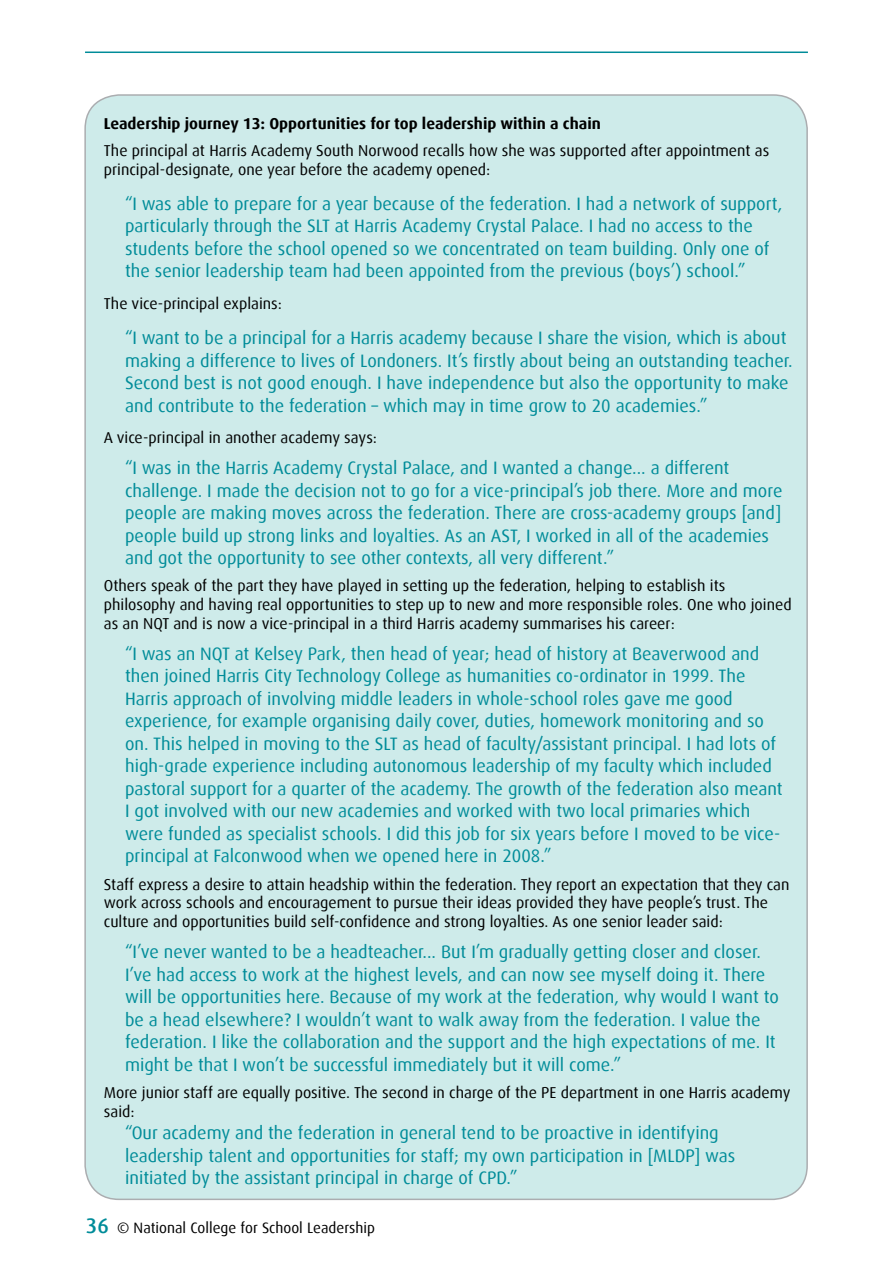
<style>
.page{position:relative;width:893px;height:1263px;background:#fff}
.page>*{position:absolute;margin:0;border:0;box-sizing:border-box;transform-origin:0 0}
.t1{font:18px/22.5px "Dax";color:#008c99}
.t2{font:15.75px/18.8px "Dax";color:#000}
.t3{font:700 15.75px "Dax";color:#000}
.t4{font:15px "Dax";color:#000}
.s1{font-weight:500;font-size:21px;color:#008c99}
</style>
<div class="page">
<hr style="left:85px;top:52px;width:723px;height:1px;background:#008c99">
<div style="left:85px;top:95px;width:722px;height:1104px;background:#ceebea;border-radius:34px"></div>
<p class="t3" style="left:104px;top:114px;width:499px">Leadership journey 13: Opportunities for top leadership within a chain</p>
<p class="t2" style="left:104px;top:141px;width:667px">The principal at Harris Academy South Norwood recalls how she was supported after appointment as principal-designate, one year before the academy opened:</p>
<p class="t1" style="left:125px;top:193px;width:659px">“I was able to prepare for a year because of the federation. I had a network of support, particularly through the SLT at Harris Academy Crystal Palace. I had no access to the students before the school opened so we concentrated on team building. Only one of the senior leadership team had been appointed from the previous (boys’) school.”</p>
<p class="t2" style="left:104px;top:294px;width:180px">The vice-principal explains:</p>
<p class="t1" style="left:125px;top:327px;width:669px">“I want to be a principal for a Harris academy because I share the vision, which is about making a difference to lives of Londoners. It’s firstly about being an outstanding teacher.<br>Second best is not good enough. I have independence but also the opportunity to make and contribute to the federation – which may in time grow to 20 academies.”</p>
<p class="t2" style="left:104px;top:428px;width:275px">A vice-principal in another academy says:</p>
<p class="t1" style="left:125px;top:457px;width:659px">“I was in the Harris Academy Crystal Palace, and I wanted a change... a different challenge. I made the decision not to go for a vice-principal’s job there. More and more people are making moves across the federation. There are cross-academy groups [and] people build up strong links and loyalties. As an AST, I worked in all of the academies and got the opportunity to see other contexts, all very different.”</p>
<p class="t2" style="left:104px;top:577px;width:689px">Others speak of the part they have played in setting up the federation, helping to establish its philosophy and having real opportunities to step up to new and more responsible roles. One who joined as an NQT and is now a vice-principal in a third Harris academy summarises his career:</p>
<p class="t1" style="left:125px;top:643px;width:659px">“I was an NQT at Kelsey Park, then head of year; head of history at Beaverwood and then joined Harris City Technology College as humanities co-ordinator in 1999. The Harris approach of involving middle leaders in whole-school roles gave me good experience, for example organising daily cover, duties, homework monitoring and so on. This helped in moving to the SLT as head of faculty/assistant principal. I had lots of high-grade experience including autonomous leadership of my faculty which included pastoral support for a quarter of the academy. The growth of the federation also meant I got involved with our new academies and worked with two local primaries which were funded as specialist schools. I did this job for six years before I moved to be vice&shy;principal at Falconwood when we opened here in 2008.”</p>
<p class="t2" style="left:104px;top:875px;width:687px">Staff express a desire to attain headship within the federation. They report an expectation that they can work across schools and encouragement to pursue their ideas provided they have people’s trust. The culture and opportunities build self-confidence and strong loyalties. As one senior leader said:</p>
<p class="t1" style="left:125px;top:941px;width:655px">“I’ve never wanted to be a headteacher... But I’m gradually getting closer and closer.<br>I’ve had access to work at the highest levels, and can now see myself doing it. There will be opportunities here. Because of my work at the federation, why would I want to be a head elsewhere? I wouldn’t want to walk away from the federation. I value the federation. I like the collaboration and the support and the high expectations of me. It might be that I won’t be successful immediately but it will come.”</p>
<p class="t2" style="left:104px;top:1083px;width:688px">More junior staff are equally positive. The second in charge of the PE department in one Harris academy said:</p>
<p class="t1" style="left:125px;top:1122px;width:612px">“Our academy and the federation in general tend to be proactive in identifying leadership talent and opportunities for staff; my own participation in [MLDP] was initiated by the assistant principal in charge of CPD.”</p>
<p class="t4" style="left:86px;top:1220px;width:291px"><span class="s1">36</span> © National College for School Leadership</p>
</div>
